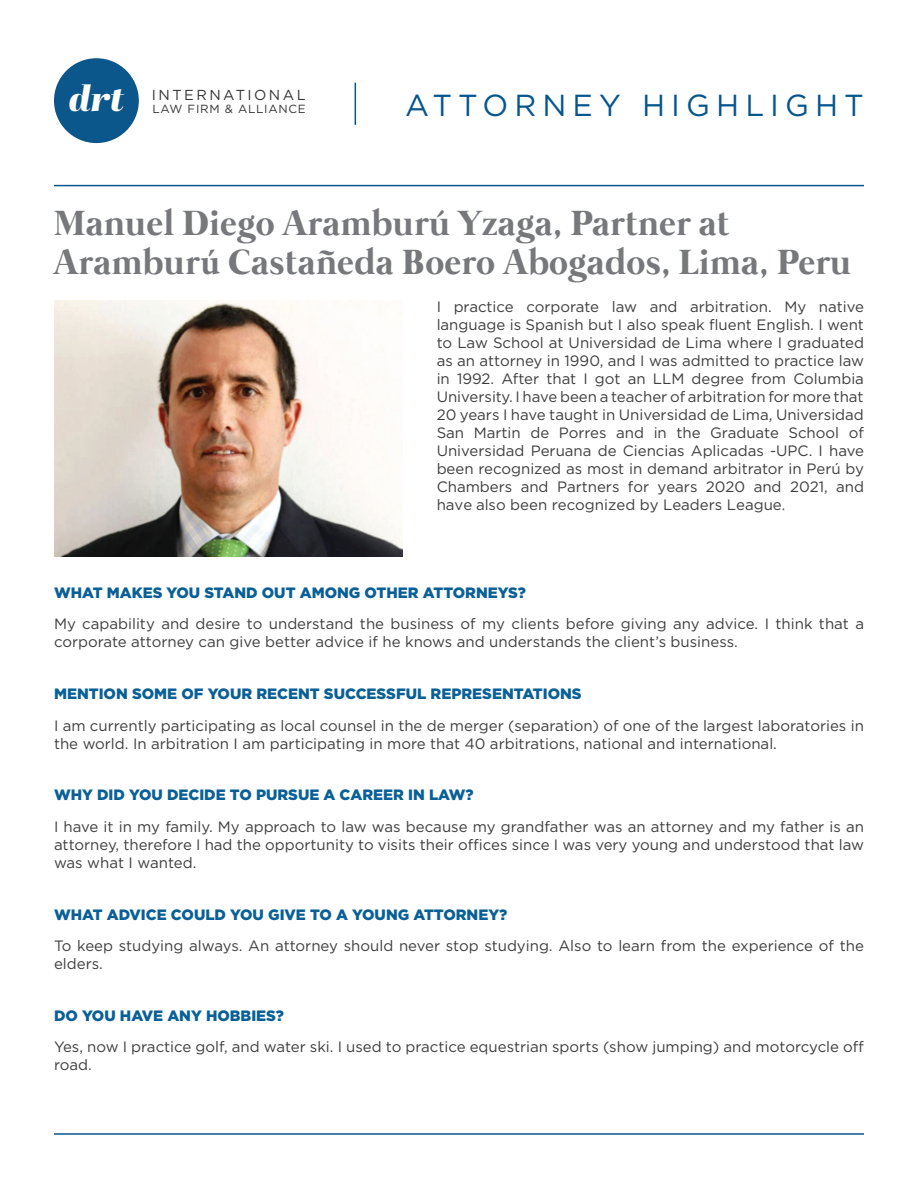
<style>
.page{position:relative;width:918px;height:1188px;background:#fff}
.page>*{position:absolute;margin:0;border:0;box-sizing:border-box;transform-origin:0 0}
.t1{font:700 36px/39px "Mermaid";letter-spacing:.02em;color:#76787b}
.t2{font:italic 35.55px "Abril Fatface";color:#fff}
.t3{font:30.45px "Gotham";letter-spacing:.2em;color:#06568e}
.t4{font:15px/18px "Gotham";color:#3e3e3f}
.t5{font:900 15px "Gotham";color:#096097}
.t6{font:14.4px "Gotham";letter-spacing:.17em;color:#333434}
.t7{font:11.85px "Gotham";letter-spacing:.065em;color:#333434}
.s1{font-family:"Minion Pro"}
</style>
<div class="page">
<hr style="left:355px;top:83px;width:1px;height:42px;background:#06568e">
<hr style="left:54px;top:1133px;width:810px;height:2px;background:#06568e">
<hr style="left:54px;top:185px;width:810px;height:1px;background:#06568e">
<div style="left:54px;top:58px;width:85px;height:85px;background:#0b568b;border-radius:50%"></div>
<img style="left:54px;top:300px;width:349px;height:257px">
<h2 class="t2" style="left:69px;top:73px;width:57px">drt</h2>
<p class="t6" style="left:152px;top:85px;width:155px">INTERNATIONAL</p>
<p class="t7" style="left:152px;top:101px;width:155px">LAW FIRM &amp; ALLIANCE</p>
<h3 class="t3" style="left:405px;top:86px;width:461px">ATTORNEY HIGHLIGHT</h3>
<h1 class="t1" style="left:54px;top:206px;width:799px">Manuel Diego Aramburú Yzaga, Partner at<br>Arambur<span class="s1">ú</span> Castañeda Boero Abogados, Lima, Peru</h1>
<p class="t4" style="left:437px;top:298px;width:429px;text-align:justify">I practice corporate law and arbitration. My native language is Spanish but I also speak fluent English. I went to Law School at Universidad de Lima where I graduated as an attorney in 1990, and I was admitted to practice law in 1992. After that I got an LLM degree from Columbia University. I have been a teacher of arbitration for more that 20 years I have taught in Universidad de Lima, Universidad San Martin de Porres and in the Graduate School of Universidad Peruana de Ciencias Aplicadas -UPC. I have been recognized as most in demand arbitrator in Perú by Chambers and Partners for years 2020 and 2021, and have also been recognized by Leaders League<span class="s1">.</span></p>
<p class="t5" style="left:54px;top:584px;width:473px">WHAT MAKES YOU STAND OUT AMONG OTHER ATTORNEYS?</p>
<p class="t4" style="left:54px;top:615px;width:812px">My capability and desire to understand the business of my clients before giving any advice. I think that a corporate attorney can give better advice if he knows and understands the client’s business.</p>
<p class="t5" style="left:54px;top:685px;width:529px">MENTION SOME OF YOUR RECENT SUCCESSFUL REPRESENTATIONS</p>
<p class="t4" style="left:54px;top:716px;width:811px">I am currently participating as local counsel in the de merger (separation) of one of the largest laboratories in the world. In arbitration I am participating in more that 40 arbitrations, national and international.</p>
<p class="t5" style="left:54px;top:787px;width:421px">WHY DID YOU DECIDE TO PURSUE A CAREER IN LAW?</p>
<p class="t4" style="left:54px;top:817px;width:812px;text-align:justify">I have it in my family. My approach to law was because my grandfather was an attorney and my father is an attorney, therefore I had the opportunity to visits their offices since I was very young and understood that law was what I wanted.</p>
<p class="t5" style="left:54px;top:906px;width:455px">WHAT ADVICE COULD YOU GIVE TO A YOUNG ATTORNEY?</p>
<p class="t4" style="left:54px;top:937px;width:811px">To keep studying always. An attorney should never stop studying. Also to learn from the experience of the elders.</p>
<p class="t5" style="left:54px;top:1007px;width:232px">DO YOU HAVE ANY HOBBIES?</p>
<p class="t4" style="left:54px;top:1038px;width:811px">Yes, now I practice golf, and water ski. I used to practice equestrian sports (show jumping) and motorcycle off road.</p>
</div>
